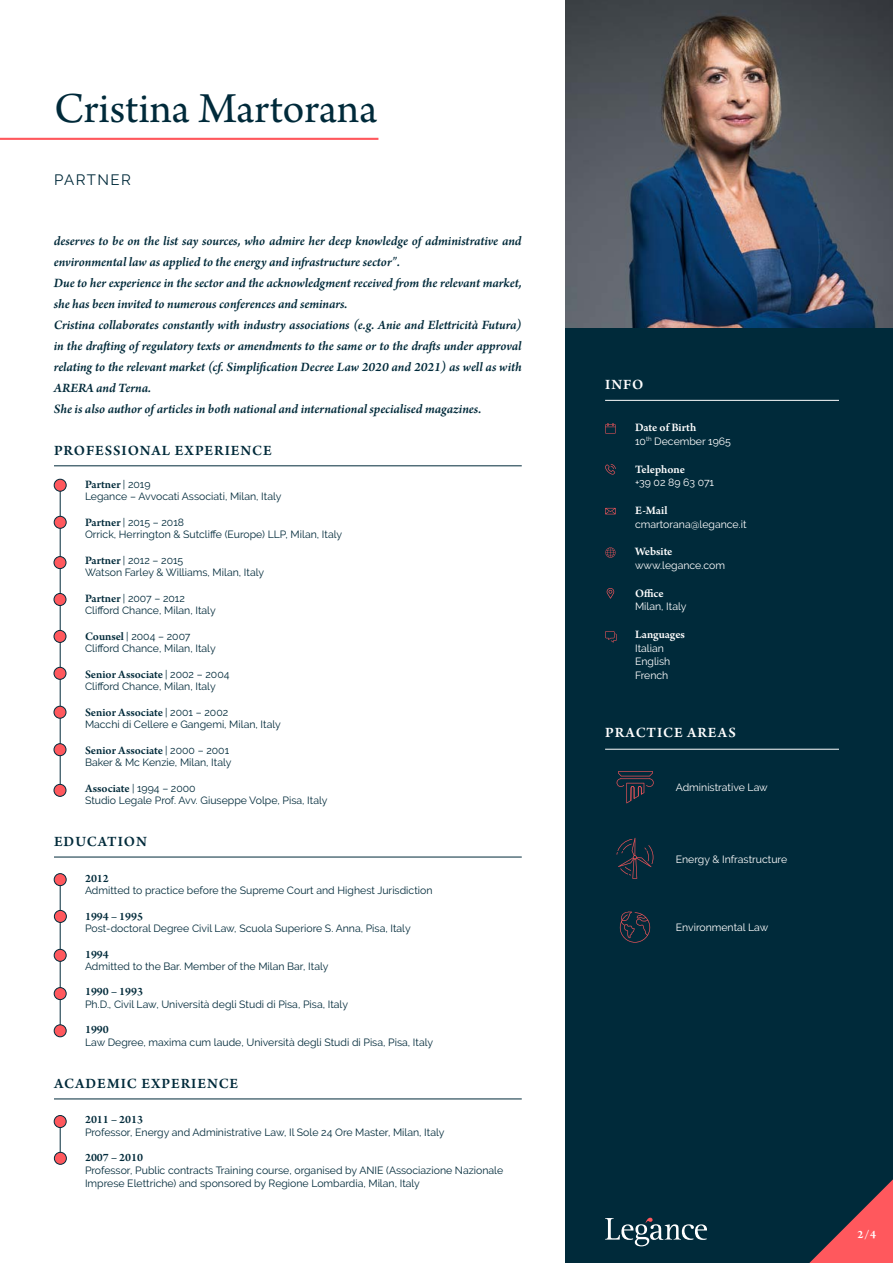
<style>
.page{position:relative;width:893px;height:1263px;background:#fff}
.page>*{position:absolute;margin:0;border:0;box-sizing:border-box;transform-origin:0 0}
.t1{font:45px "Arno Pro";letter-spacing:-.005em;color:#002a3a}
.t2{font:600 15px "Arno Pro";letter-spacing:.06em;color:#002a3a}
.t3{font:600 15px "Arno Pro";letter-spacing:.06em;color:#fff}
.t4{font:15px "Raleway";letter-spacing:.1em;color:#002a3a}
.t5{font:italic 600 13.5px/21px "Arno Pro";letter-spacing:-.005em;color:#002a3a}
.t6{font:600 12px "Arno Pro";color:#002a3a}
.t7{font:600 12px "Arno Pro";letter-spacing:-.005em;color:#fff}
.t8{font:10.5px/12.6px "Raleway";color:#002a3a}
.t9{font:10.5px/13.5px "Raleway";color:#fff}
.s1{font-family:"Raleway";font-weight:400;font-size:10.5px}
.s2{font-family:"Arno Pro";font-weight:600;font-size:12px}
</style>
<div class="page">
<hr style="left:60px;top:485px;width:1px;height:311px;background:#002a3a">
<hr style="left:60px;top:878px;width:1px;height:152px;background:#002a3a">
<div style="left:566px;top:306px;width:327px;height:957px;background:#002a3a"></div>
<img style="left:566px;top:0;width:327px;height:327px">
<svg style="left:605px;top:1218px;width:102px;height:28px"></svg>
<svg style="left:809px;top:1179px;width:84px;height:84px"></svg>
<hr style="left:0;top:138px;width:378px;height:2px;background:#ff585d">
<svg style="left:607px;top:588px;width:7px;height:11px"></svg>
<svg style="left:605px;top:508px;width:11px;height:6px"></svg>
<svg style="left:605px;top:464px;width:11px;height:11px"></svg>
<svg style="left:605px;top:547px;width:11px;height:11px"></svg>
<svg style="left:605px;top:423px;width:11px;height:10px"></svg>
<svg style="left:605px;top:631px;width:12px;height:11px"></svg>
<hr style="left:605px;top:400px;width:234px;height:1px;background:#fff">
<hr style="left:605px;top:749px;width:234px;height:1px;background:#fff">
<svg style="left:617px;top:771px;width:37px;height:32px"></svg>
<svg style="left:617px;top:838px;width:36px;height:41px"></svg>
<svg style="left:620px;top:911px;width:30px;height:31px"></svg>
<hr style="left:54px;top:1099px;width:468px;height:1px;background:#002a3a">
<hr style="left:60px;top:1119px;width:1px;height:39px;background:#002a3a">
<div style="left:54px;top:1115px;width:12px;height:12px;background:#ff585d;border-radius:50%"></div>
<div style="left:54px;top:1115px;width:12px;height:13px;border:1px solid #002a3a;border-radius:50%"></div>
<div style="left:54px;top:1152px;width:12px;height:12px;background:#ff585d;border-radius:50%"></div>
<div style="left:54px;top:1152px;width:13px;height:12px;border:1px solid #002a3a;border-radius:50%"></div>
<div style="left:54px;top:949px;width:12px;height:12px;background:#ff585d;border-radius:50%"></div>
<div style="left:54px;top:949px;width:12px;height:12px;border:1px solid #002a3a;border-radius:50%"></div>
<div style="left:54px;top:987px;width:12px;height:12px;background:#ff585d;border-radius:50%"></div>
<div style="left:54px;top:987px;width:12px;height:13px;border:1px solid #002a3a;border-radius:50%"></div>
<div style="left:54px;top:1025px;width:12px;height:12px;background:#ff585d;border-radius:50%"></div>
<div style="left:54px;top:1024px;width:12px;height:13px;border:1px solid #002a3a;border-radius:50%"></div>
<hr style="left:54px;top:857px;width:468px;height:1px;background:#002a3a">
<div style="left:54px;top:874px;width:12px;height:12px;background:#ff585d;border-radius:50%"></div>
<div style="left:54px;top:873px;width:12px;height:13px;border:1px solid #002a3a;border-radius:50%"></div>
<div style="left:54px;top:910px;width:12px;height:12px;background:#ff585d;border-radius:50%"></div>
<div style="left:54px;top:910px;width:13px;height:12px;border:1px solid #002a3a;border-radius:50%"></div>
<div style="left:54px;top:557px;width:12px;height:12px;background:#ff585d;border-radius:50%"></div>
<div style="left:54px;top:556px;width:12px;height:13px;border:1px solid #002a3a;border-radius:50%"></div>
<div style="left:54px;top:593px;width:12px;height:12px;background:#ff585d;border-radius:50%"></div>
<div style="left:54px;top:593px;width:12px;height:13px;border:1px solid #002a3a;border-radius:50%"></div>
<div style="left:54px;top:630px;width:12px;height:12px;background:#ff585d;border-radius:50%"></div>
<div style="left:54px;top:630px;width:12px;height:13px;border:1px solid #002a3a;border-radius:50%"></div>
<div style="left:54px;top:667px;width:12px;height:12px;background:#ff585d;border-radius:50%"></div>
<div style="left:54px;top:667px;width:12px;height:12px;border:1px solid #002a3a;border-radius:50%"></div>
<div style="left:54px;top:706px;width:12px;height:12px;background:#ff585d;border-radius:50%"></div>
<div style="left:54px;top:706px;width:12px;height:12px;border:1px solid #002a3a;border-radius:50%"></div>
<div style="left:54px;top:744px;width:12px;height:12px;background:#ff585d;border-radius:50%"></div>
<div style="left:54px;top:743px;width:12px;height:13px;border:1px solid #002a3a;border-radius:50%"></div>
<div style="left:54px;top:784px;width:12px;height:12px;background:#ff585d;border-radius:50%"></div>
<div style="left:54px;top:784px;width:12px;height:12px;border:1px solid #002a3a;border-radius:50%"></div>
<hr style="left:54px;top:466px;width:468px;height:1px;background:#002a3a">
<div style="left:54px;top:479px;width:12px;height:12px;background:#ff585d;border-radius:50%"></div>
<div style="left:54px;top:479px;width:12px;height:12px;border:1px solid #002a3a;border-radius:50%"></div>
<div style="left:54px;top:516px;width:12px;height:12px;background:#ff585d;border-radius:50%"></div>
<div style="left:54px;top:516px;width:12px;height:12px;border:1px solid #002a3a;border-radius:50%"></div>
<h1 class="t1" style="left:54px;top:83px;width:325px">Cristina Martorana</h1>
<h2 class="t4" style="left:54px;top:171px;width:79px">PARTNER</h2>
<p class="t5" style="left:54px;top:231px;width:469px">deserves to be on the list say sources, who admire her deep knowledge of administrative and environmental law as applied to the energy and infrastructure sector”.<br>Due to her experience in the sector and the acknowledgment received from the relevant market, she has been invited to numerous conferences and seminars.<br>Cristina collaborates constantly with industry associations (e.g. Anie and Elettricità Futura) in the drafting of regulatory texts or amendments to the same or to the drafts under approval relating to the relevant market (cf. Simplification Decree Law 2020 and 2021) as well as with ARERA and Terna.<br>She is also author of articles in both national and international specialised magazines.</p>
<h2 class="t2" style="left:54px;top:442px;width:219px">PROFESSIONAL EXPERIENCE</h2>
<p class="t6" style="left:85px;top:477px;width:67px">Partner <span class="s1">| 2019</span></p>
<p class="t8" style="left:85px;top:490px;width:198px">Legance – Avvocati Associati, Milan, Italy</p>
<p class="t8" style="left:85px;top:516px;width:259px"><span class="s2">Partner</span> | 2015 – 2018<br>Orrick, Herrington &amp; Sutcliffe (Europe) LLP, Milan, Italy</p>
<p class="t8" style="left:85px;top:554px;width:181px"><span class="s2">Partner</span> | 2012 – 2015<br>Watson Farley &amp; Williams, Milan, Italy</p>
<p class="t8" style="left:85px;top:592px;width:132px"><span class="s2">Partner</span> | 2007 – 2012<br>Clifford Chance, Milan, Italy</p>
<p class="t8" style="left:85px;top:630px;width:132px"><span class="s2">Counsel</span> | 2004 – 2007<br>Clifford Chance, Milan, Italy</p>
<p class="t6" style="left:85px;top:667px;width:146px">Senior Associate <span class="s1">| 2002 – 2004</span></p>
<p class="t8" style="left:85px;top:680px;width:132px">Clifford Chance, Milan, Italy</p>
<p class="t6" style="left:85px;top:705px;width:145px">Senior Associate <span class="s1">| 2001 – 2002</span></p>
<p class="t8" style="left:85px;top:718px;width:197px">Macchi di Cellere e Gangemi, Milan, Italy</p>
<p class="t6" style="left:85px;top:743px;width:146px">Senior Associate <span class="s1">| 2000 – 2001</span></p>
<p class="t8" style="left:85px;top:756px;width:148px">Baker &amp; Mc Kenzie, Milan, Italy</p>
<p class="t8" style="left:85px;top:781px;width:244px"><span class="s2">Associate</span> | 1994 – 2000<br>Studio Legale Prof. Avv. Giuseppe Volpe, Pisa, Italy</p>
<h2 class="t2" style="left:54px;top:833px;width:94px">EDUCATION</h2>
<p class="t6" style="left:85px;top:871px;width:25px">2012</p>
<p class="t8" style="left:85px;top:884px;width:349px">Admitted to practice before the Supreme Court and Highest Jurisdiction</p>
<p class="t6" style="left:85px;top:909px;width:60px">1994 – 1995</p>
<p class="t8" style="left:85px;top:922px;width:327px">Post-doctoral Degree Civil Law, Scuola Superiore S. Anna, Pisa, Italy</p>
<p class="t6" style="left:85px;top:947px;width:25px">1994</p>
<p class="t8" style="left:85px;top:960px;width:245px">Admitted to the Bar. Member of the Milan Bar, Italy</p>
<p class="t6" style="left:85px;top:985px;width:60px">1990 – 1993</p>
<p class="t8" style="left:85px;top:998px;width:264px">Ph.D., Civil Law, Università degli Studi di Pisa, Pisa, Italy</p>
<p class="t6" style="left:85px;top:1023px;width:25px">1990</p>
<p class="t8" style="left:85px;top:1036px;width:350px">Law Degree, maxima cum laude, Università degli Studi di Pisa, Pisa, Italy</p>
<h2 class="t2" style="left:54px;top:1075px;width:186px">ACADEMIC EXPERIENCE</h2>
<p class="t6" style="left:85px;top:1113px;width:60px">2011 – 2013</p>
<p class="t8" style="left:85px;top:1126px;width:361px">Professor, Energy and Administrative Law, Il Sole 24 Ore Master, Milan, Italy</p>
<p class="t6" style="left:85px;top:1151px;width:60px">2007 – 2010</p>
<p class="t8" style="left:85px;top:1164px;width:420px">Professor, Public contracts Training course, organised by ANIE (Associazione Nazionale<br>Imprese Elettriche) and sponsored by Regione Lombardia, Milan, Italy</p>
<h2 class="t3" style="left:605px;top:376px;width:40px">INFO</h2>
<p class="t7" style="left:635px;top:421px;width:63px">Date of Birth</p>
<p class="t9" style="left:635px;top:434px;width:97px">10<sup>th</sup> December 1965</p>
<p class="t7" style="left:635px;top:462px;width:51px">Telephone</p>
<p class="t9" style="left:635px;top:476px;width:81px">+39 02 89 63 071</p>
<p class="t7" style="left:635px;top:503px;width:34px">E-Mail</p>
<p class="t9" style="left:635px;top:517px;width:113px">cmartorana@legance.it</p>
<p class="t7" style="left:635px;top:545px;width:39px">Website</p>
<p class="t9" style="left:635px;top:558px;width:91px">www.legance.com</p>
<p class="t7" style="left:635px;top:586px;width:30px">Office</p>
<p class="t9" style="left:635px;top:600px;width:53px">Milan, Italy</p>
<p class="t7" style="left:635px;top:628px;width:51px">Languages</p>
<p class="t9" style="left:635px;top:641px;width:37px">Italian<br>English<br>French</p>
<h2 class="t3" style="left:605px;top:724px;width:132px">PRACTICE AREAS</h2>
<p class="t9" style="left:676px;top:780px;width:94px">Administrative Law</p>
<p class="t9" style="left:676px;top:853px;width:113px">Energy &amp; Infrastructure</p>
<p class="t9" style="left:676px;top:920px;width:94px">Environmental Law</p>
<p class="t7" style="left:857px;top:1228px;width:20px">2/4</p>
</div>
